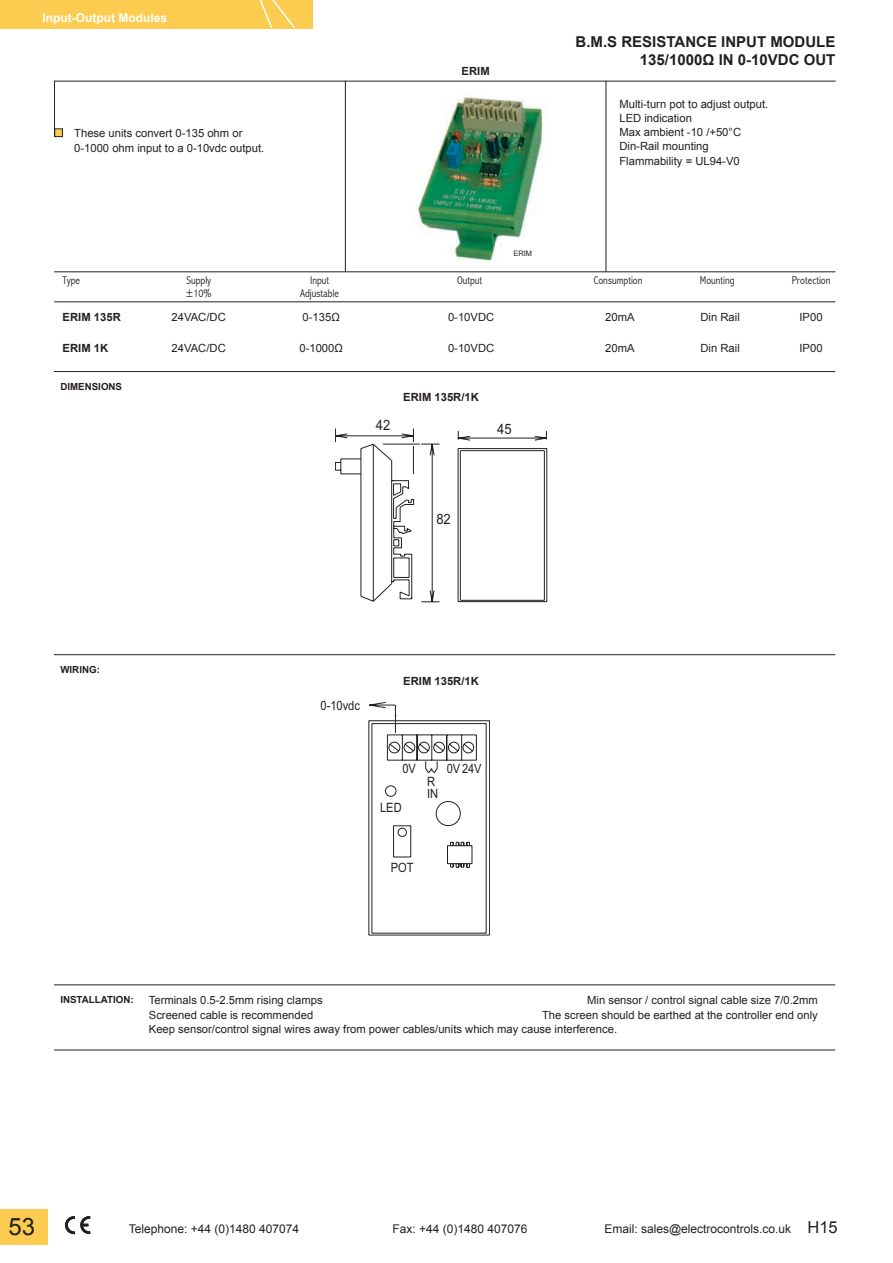
<style>
.page{position:relative;width:893px;height:1263px;background:#fff}
.page>*{position:absolute;margin:0;border:0;box-sizing:border-box;transform-origin:0 0}
.t1{font:24px "Arial";color:#231f20}
.t2{font:700 15px "Arial";color:#231f20}
.t3{font:14.25px "Arial";color:#231f20;scale:.91 1}
.t4{font:12.75px/12.8px "Arial";letter-spacing:-.005em;color:#231f20;scale:.87 1}
.t5{font:12px "Arial";color:#231f20}
.t6{font:700 12px "Arial";color:#fff}
.t7{font:11.25px "Arial";color:#231f20}
.t8{font:300 condensed 11.25px "Abadi";color:#231f20}
.t9{font:700 11.25px "Arial";color:#231f20}
.t10{font:700 9.75px "Arial";color:#231f20}
.t11{font:7.5px "Arial";color:#231f20}
.s1{font-size:16.5px}
</style>
<div class="page">
<div style="left:0;top:0;width:312px;height:28px;background:#fbcc50"></div>
<svg style="left:253px;top:0;width:43px;height:29px"></svg>
<div style="left:0;top:1210px;width:47px;height:35px;background:#fbcc50"></div>
<svg style="left:65px;top:1216px;width:25px;height:18px"></svg>
<div style="left:55px;top:129px;width:7px;height:8px;background:#fbcc50"></div>
<div style="left:54px;top:128px;width:9px;height:9px;border:1px solid #231f20"></div>
<hr style="left:54px;top:81px;width:1px;height:56px;background:#231f20">
<hr style="left:54px;top:81px;width:782px;height:1px;background:#231f20">
<hr style="left:54px;top:271px;width:781px;height:1px;background:#231f20">
<hr style="left:54px;top:301px;width:781px;height:1px;background:#231f20">
<hr style="left:345px;top:81px;width:1px;height:191px;background:#231f20">
<hr style="left:606px;top:81px;width:1px;height:191px;background:#231f20">
<img style="left:418px;top:96px;width:125px;height:165px">
<hr style="left:54px;top:371px;width:781px;height:1px;background:#231f20">
<hr style="left:54px;top:654px;width:781px;height:1px;background:#231f20">
<hr style="left:54px;top:984px;width:781px;height:1px;background:#231f20">
<hr style="left:54px;top:1049px;width:781px;height:1px;background:#231f20">
<svg style="left:335px;top:428px;width:212px;height:174px"></svg>
<svg style="left:368px;top:702px;width:122px;height:233px"></svg>
<p class="t6" style="left:43px;top:10px;width:126px">Input-Output Modules</p>
<p class="t7" style="left:74px;top:126px;width:170px">These units convert 0-135 ohm or</p>
<p class="t7" style="left:74px;top:140px;width:192px">0-1000 ohm input to a 0-10vdc output.</p>
<p class="t9" style="left:462px;top:64px;width:30px">ERIM</p>
<p class="t11" style="left:513px;top:249px;width:20px">ERIM</p>
<p class="t2" style="left:576px;top:31px;width:261px">B.M.S RESISTANCE INPUT MODULE</p>
<p class="t2" style="left:640px;top:49px;width:197px">135/1000Ω IN 0-10VDC OUT</p>
<p class="t7" style="left:619px;top:96px;width:150px">Multi-turn pot to adjust output.</p>
<p class="t7" style="left:619px;top:111px;width:74px">LED indication</p>
<p class="t7" style="left:619px;top:125px;width:123px">Max ambient -10 /+50°C</p>
<p class="t7" style="left:619px;top:139px;width:91px">Din-Rail mounting</p>
<p class="t7" style="left:619px;top:153px;width:122px">Flammability = UL94-V0</p>
<p class="t8" style="left:63px;top:274px;width:19px">Type</p>
<p class="t8" style="left:186px;top:274px;width:26px">Supply</p>
<p class="t8" style="left:310px;top:274px;width:21px">Input</p>
<p class="t8" style="left:457px;top:274px;width:27px">Output</p>
<p class="t8" style="left:594px;top:274px;width:50px">Consumption</p>
<p class="t8" style="left:700px;top:274px;width:36px">Mounting</p>
<p class="t8" style="left:792px;top:274px;width:40px">Protection</p>
<p class="t8" style="left:186px;top:287px;width:27px">±10%</p>
<p class="t8" style="left:300px;top:287px;width:40px">Adjustable</p>
<p class="t9" style="left:63px;top:309px;width:60px">ERIM 135R</p>
<p class="t7" style="left:172px;top:309px;width:56px">24VAC/DC</p>
<p class="t7" style="left:303px;top:309px;width:39px">0-135Ω</p>
<p class="t7" style="left:448px;top:309px;width:48px">0-10VDC</p>
<p class="t7" style="left:605px;top:309px;width:31px">20mA</p>
<p class="t7" style="left:700px;top:309px;width:41px">Din Rail</p>
<p class="t7" style="left:799px;top:309px;width:25px">IP00</p>
<p class="t9" style="left:63px;top:341px;width:47px">ERIM 1K</p>
<p class="t7" style="left:172px;top:341px;width:56px">24VAC/DC</p>
<p class="t7" style="left:299px;top:341px;width:45px">0-1000Ω</p>
<p class="t7" style="left:448px;top:341px;width:48px">0-10VDC</p>
<p class="t7" style="left:605px;top:341px;width:31px">20mA</p>
<p class="t7" style="left:700px;top:341px;width:41px">Din Rail</p>
<p class="t7" style="left:799px;top:341px;width:25px">IP00</p>
<p class="t10" style="left:60px;top:380px;width:63px">DIMENSIONS</p>
<p class="t10" style="left:60px;top:663px;width:41px">WIRING:</p>
<p class="t3" style="left:376px;top:417px;width:17px">42</p>
<p class="t9" style="left:403px;top:390px;width:77px">ERIM 135R/1K</p>
<p class="t3" style="left:497px;top:421px;width:17px">45</p>
<p class="t3" style="left:436px;top:510px;width:17px">82</p>
<p class="t4" style="left:321px;top:699px;width:47px">0-10vdc</p>
<p class="t9" style="left:403px;top:673px;width:77px">ERIM 135R/1K</p>
<p class="t4" style="left:402px;top:762px;width:17px">0V</p>
<p class="t4" style="left:447px;top:762px;width:42px">0V 24V</p>
<p class="t4" style="left:427px;top:775px;width:14px">R<br>IN</p>
<p class="t4" style="left:380px;top:801px;width:26px">LED</p>
<p class="t4" style="left:391px;top:861px;width:28px">POT</p>
<p class="t10" style="left:60px;top:993px;width:75px">INSTALLATION:</p>
<p class="t7" style="left:149px;top:993px;width:175px">Terminals 0.5-2.5mm rising clamps</p>
<p class="t7" style="left:587px;top:993px;width:232px">Min sensor / control signal cable size 7/0.2mm</p>
<p class="t7" style="left:149px;top:1007px;width:166px">Screened cable is recommended</p>
<p class="t7" style="left:542px;top:1007px;width:277px">The screen should be earthed at the controller end only</p>
<p class="t7" style="left:149px;top:1021px;width:470px">Keep sensor/control signal wires away from power cables/units which may cause interference.</p>
<h1 class="t1" style="left:9px;top:1211px;width:28px">53</h1>
<p class="t5" style="left:129px;top:1221px;width:172px">Telephone: +44 (0)1480 407074</p>
<p class="t5" style="left:393px;top:1221px;width:137px">Fax: +44 (0)1480 407076</p>
<p class="t5" style="left:604px;top:1221px;width:235px">Email: sales@electrocontrols.co.uk <span class="s1">H15</span></p>
</div>
